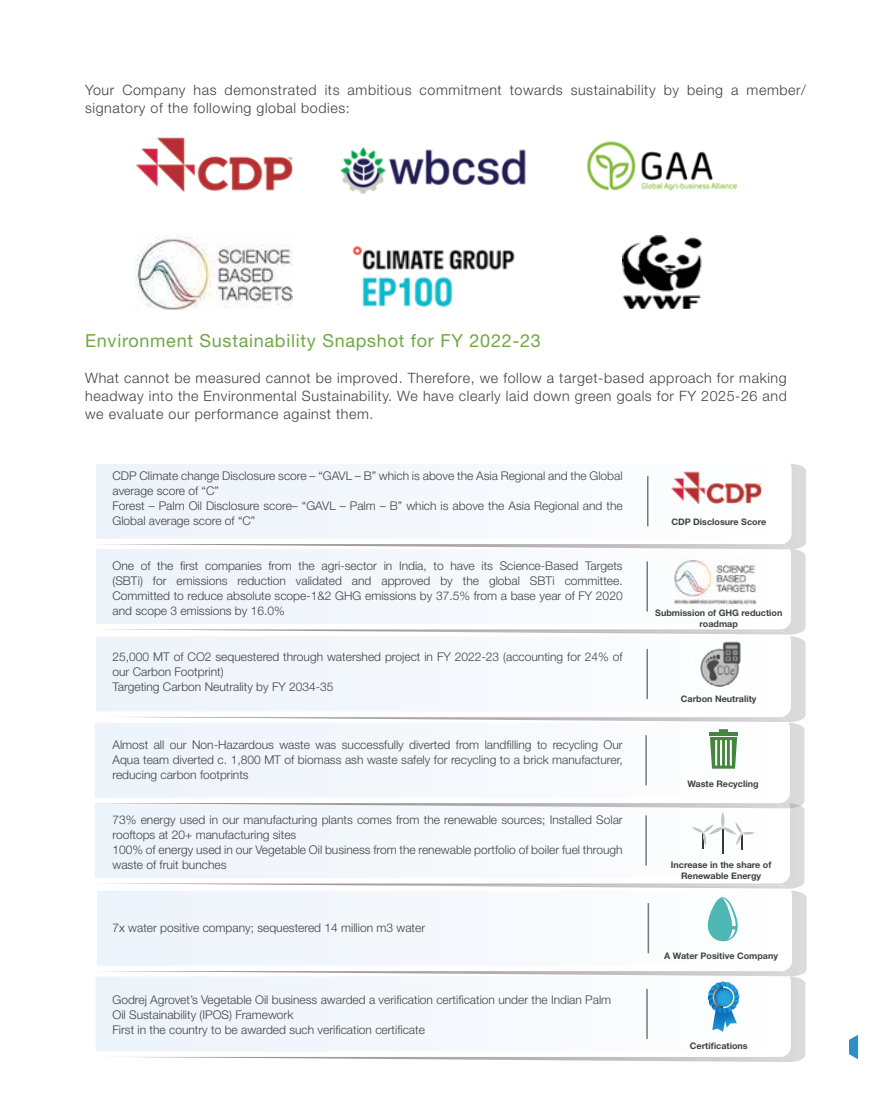
<style>
.page{position:relative;width:891px;height:1107px;background:#fff}
.page>*{position:absolute;margin:0;border:0;box-sizing:border-box;transform-origin:0 0}
.t1{font:18px "Helvetica Neue LT Std";letter-spacing:.04em;color:#70a942}
.t2{font:300 14.25px/18px "Helvetica Neue LT Std";letter-spacing:.04em;color:#414042}
.t3{font:300 12px/15px "Helvetica Neue LT Std";color:#414042}
.t4{font:700 9px/10.5px "Helvetica Neue LT Std";color:#414042;text-align:center}
</style>
<div class="page">
<svg style="left:849px;top:1035px;width:9px;height:24px"></svg>
<img style="left:136px;top:137px;width:157px;height:55px">
<img style="left:340px;top:147px;width:186px;height:47px">
<img style="left:587px;top:141px;width:151px;height:50px">
<img style="left:136px;top:234px;width:157px;height:76px">
<img style="left:352px;top:246px;width:163px;height:62px">
<img style="left:622px;top:236px;width:80px;height:73px">
<div style="left:96px;top:976px;width:683px;height:75px;background:#f4f8fc"></div>
<hr style="left:646px;top:989px;width:2px;height:50px;background:#6e7d81">
<img style="left:107px;top:891px;width:700px;height:85px">
<img style="left:116px;top:971px;width:673px;height:5px">
<svg style="left:107px;top:890px;width:685px;height:81px"></svg>
<svg style="left:97px;top:891px;width:684px;height:75px"></svg>
<hr style="left:648px;top:903px;width:1px;height:50px;background:#6e7d81">
<div style="left:95px;top:808px;width:683px;height:70px;background:#f4f8fc"></div>
<hr style="left:645px;top:815px;width:2px;height:51px;background:#6e7d81">
<img style="left:790px;top:723px;width:14px;height:83px">
<svg style="left:790px;top:803px;width:11px;height:5px"></svg>
<div style="left:95px;top:723px;width:643px;height:75px;background:#f4f8fc"></div>
<hr style="left:645px;top:735px;width:2px;height:50px;background:#6e7d81">
<img style="left:106px;top:549px;width:700px;height:173px">
<img style="left:184px;top:717px;width:604px;height:5px">
<svg style="left:106px;top:631px;width:685px;height:86px"></svg>
<div style="left:96px;top:636px;width:683px;height:75px;background:#f4f8fc"></div>
<hr style="left:647px;top:649px;width:1px;height:50px;background:#6e7d81">
<img style="left:341px;top:631px;width:447px;height:4px">
<svg style="left:106px;top:549px;width:685px;height:80px"></svg>
<div style="left:96px;top:549px;width:683px;height:75px;background:#f4f8fc"></div>
<hr style="left:647px;top:561px;width:1px;height:51px;background:#6e7d81">
<img style="left:790px;top:464px;width:16px;height:85px">
<img style="left:744px;top:549px;width:34px;height:1px">
<div style="left:96px;top:464px;width:603px;height:75px;background:#f3f7fc"></div>
<hr style="left:647px;top:476px;width:2px;height:50px;background:#6e7d81">
<img style="left:671px;top:472px;width:91px;height:32px">
<img style="left:671px;top:559px;width:91px;height:48px">
<svg style="left:691px;top:650px;width:7px;height:26px"></svg>
<svg style="left:744px;top:659px;width:4px;height:15px"></svg>
<hr style="left:709px;top:732px;width:29px;height:4px;background:#45863e">
<svg style="left:710px;top:729px;width:27px;height:40px"></svg>
<svg style="left:691px;top:811px;width:64px;height:43px"></svg>
<svg style="left:708px;top:897px;width:30px;height:45px"></svg>
<svg style="left:707px;top:982px;width:33px;height:50px"></svg>
<svg style="left:713px;top:986px;width:21px;height:22px"></svg>
<svg style="left:714px;top:988px;width:19px;height:19px"></svg>
<img style="left:698px;top:641px;width:46px;height:46px">
<p class="t2" style="left:85px;top:81px;width:722px">Your Company has demonstrated its ambitious commitment towards sustainability by being a member/ signatory of the following global bodies:</p>
<h1 class="t1" style="left:85px;top:330px;width:457px">Environment Sustainability Snapshot for FY 2022-23</h1>
<p class="t2" style="left:85px;top:369px;width:703px;text-align:justify">What cannot be measured cannot be improved. Therefore, we follow a target-based approach for making headway into the Environmental Sustainability. We have clearly laid down green goals for FY 2025-26 and we evaluate our performance against them.</p>
<p class="t3" style="left:112px;top:468px;width:512px">CDP Climate change Disclosure score – “GAVL – B” which is above the Asia Regional and the Global average score of “C”<br>Forest – Palm Oil Disclosure score– “GAVL – Palm – B” which is above the Asia Regional and the Global average score of “C”</p>
<p class="t3" style="left:112px;top:558px;width:512px;text-align:justify">One of the first companies from the agri-sector in India, to have its Science-Based Targets (SBTi) for emissions reduction validated and approved by the global SBTi committee.<br>Committed to reduce absolute scope-1&amp;2 GHG emissions by 37.5% from a base year of FY 2020 and scope 3 emissions by 16.0%</p>
<p class="t3" style="left:112px;top:649px;width:512px">25,000 MT of CO2 sequestered through watershed project in FY 2022-23 (accounting for 24% of our Carbon Footprint)<br>Targeting Carbon Neutrality by FY 2034-35</p>
<p class="t3" style="left:112px;top:737px;width:512px;text-align:justify">Almost all our Non-Hazardous waste was successfully diverted from landfilling to recycling Our Aqua team diverted c. 1,800 MT of biomass ash waste safely for recycling to a brick manufacturer, reducing carbon footprints</p>
<p class="t3" style="left:112px;top:812px;width:512px">73% energy used in our manufacturing plants comes from the renewable sources; Installed Solar rooftops at 20+ manufacturing sites<br>100% of energy used in our Vegetable Oil business from the renewable portfolio of boiler fuel through waste of fruit bunches</p>
<p class="t3" style="left:112px;top:920px;width:314px">7x water positive company; sequestered 14 million m3 water</p>
<p class="t3" style="left:112px;top:992px;width:500px">Godrej Agrovet’s Vegetable Oil business awarded a verification certification under the Indian Palm<br>Oil Sustainability (IPOS) Framework<br>First in the country to be awarded such verification certificate</p>
<p class="t4" style="left:671px;top:517px;width:96px">CDP Disclosure Score</p>
<p class="t4" style="left:655px;top:608px;width:129px">Submission of GHG reduction roadmap</p>
<p class="t4" style="left:681px;top:693px;width:77px">Carbon Neutrality</p>
<p class="t4" style="left:687px;top:779px;width:73px">Waste Recycling</p>
<p class="t4" style="left:671px;top:860px;width:102px">Increase in the share of<br>Renewable Energy</p>
<p class="t4" style="left:664px;top:951px;width:115px">A Water Positive Company</p>
<p class="t4" style="left:690px;top:1040px;width:59px">Certifications</p>
</div>
